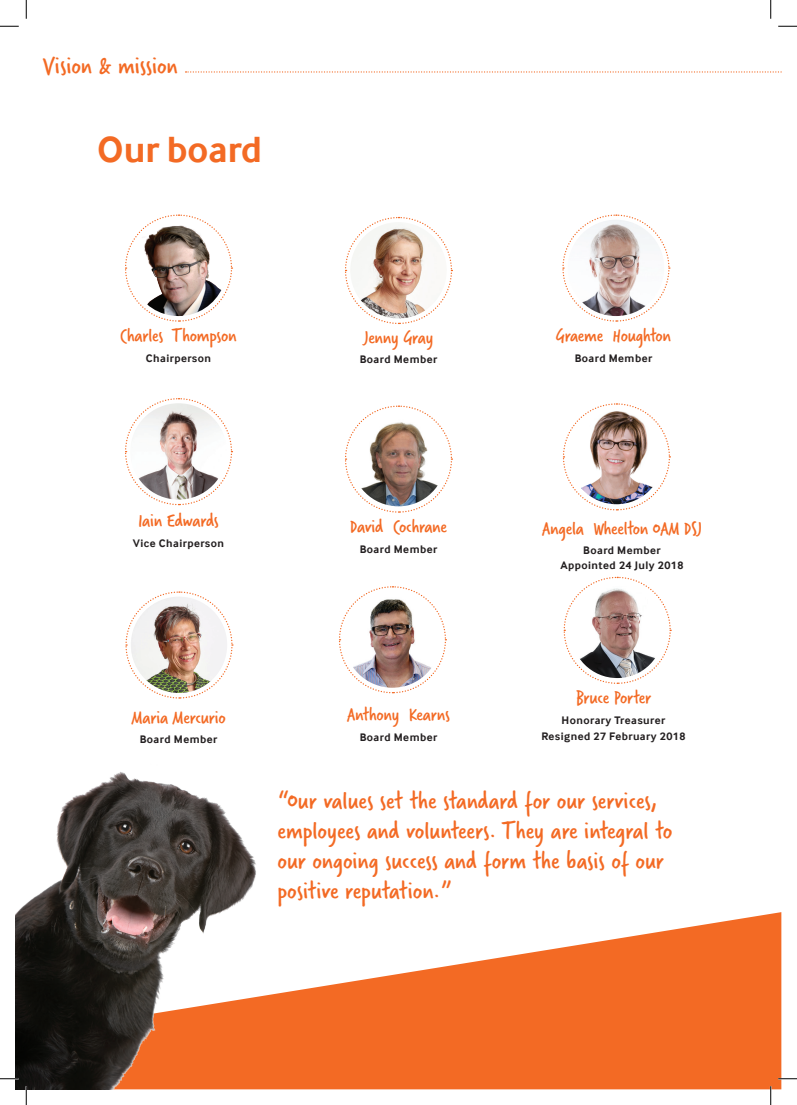
<style>
.page{position:relative;width:797px;height:1105px;background:#fff}
.page>*{position:absolute;margin:0;border:0;box-sizing:border-box;transform-origin:0 0}
.t1{font:700 37.5px "Inter Face";color:#f36a24}
.t2{font:26.25px/30px "Verveine";color:#f36a24}
.t3{font:20px "Verveine";letter-spacing:-.01em;color:#f36a24}
.t4{font:700 11.25px/16.2px "Inter Face";letter-spacing:.04em;color:#231f20;text-align:center}
</style>
<div class="page">
<svg style="left:282px;top:920px;width:499px;height:169px;fill:#f36a24"></svg>
<div style="left:733px;top:912px;width:48px;height:107px;background:#f36a24"></div>
<svg style="left:185px;top:71px;width:596px;height:2px"></svg>
<svg style="left:345px;top:405px;width:108px;height:108px"></svg>
<img style="left:125px;top:214px;width:108px;height:108px">
<svg style="left:125px;top:398px;width:108px;height:108px"></svg>
<img style="left:345px;top:216px;width:108px;height:109px">
<img style="left:339px;top:586px;width:108px;height:108px">
<svg style="left:562px;top:214px;width:108px;height:108px"></svg>
<img style="left:125px;top:591px;width:108px;height:108px">
<svg style="left:350px;top:411px;width:96px;height:96px"></svg>
<img style="left:351px;top:412px;width:95px;height:94px;border-radius:47px">
<img style="left:16px;top:772px;width:266px;height:317px">
<svg style="left:563px;top:576px;width:108px;height:108px"></svg>
<img style="left:571px;top:586px;width:92px;height:92px;border-radius:46px">
<svg style="left:562px;top:403px;width:108px;height:108px"></svg>
<img style="left:569px;top:411px;width:94px;height:93px;border-radius:47px">
<svg style="left:0;top:25px;width:19px;height:2px"></svg>
<svg style="left:778px;top:25px;width:19px;height:2px"></svg>
<svg style="left:0;top:1078px;width:19px;height:1px"></svg>
<svg style="left:778px;top:1078px;width:19px;height:1px"></svg>
<svg style="left:25px;top:0;width:2px;height:19px"></svg>
<svg style="left:25px;top:1086px;width:2px;height:19px"></svg>
<svg style="left:770px;top:0;width:1px;height:19px"></svg>
<svg style="left:770px;top:1086px;width:1px;height:19px"></svg>
<h2 class="t2" style="left:42px;top:51px;width:137px">Vision &amp; mission</h2>
<h1 class="t1" style="left:97px;top:128px;width:166px">Our board</h1>
<h3 class="t3" style="left:120px;top:322px;width:118px">Charles Thompson</h3>
<p class="t4" style="left:146px;top:351px;width:67px">Chairperson</p>
<h3 class="t3" style="left:363px;top:323px;width:71px">Jenny Gray</h3>
<p class="t4" style="left:360px;top:352px;width:79px">Board Member</p>
<h3 class="t3" style="left:556px;top:322px;width:117px">Graeme Houghton</h3>
<p class="t4" style="left:574px;top:351px;width:79px">Board Member</p>
<h3 class="t3" style="left:138px;top:507px;width:82px">Iain Edwards</h3>
<p class="t4" style="left:133px;top:536px;width:93px">Vice Chairperson</p>
<h3 class="t3" style="left:131px;top:703px;width:96px">Maria Mercurio</h3>
<p class="t4" style="left:140px;top:732px;width:79px">Board Member</p>
<h3 class="t3" style="left:350px;top:513px;width:99px">David Cochrane</h3>
<p class="t4" style="left:360px;top:542px;width:79px">Board Member</p>
<h3 class="t3" style="left:347px;top:701px;width:104px">Anthony Kearns</h3>
<p class="t4" style="left:360px;top:730px;width:79px">Board Member</p>
<h3 class="t3" style="left:542px;top:514px;width:161px">Angela Wheelton OAM DSJ</h3>
<p class="t4" style="left:560px;top:544px;width:125px;line-height:14.4px">Board Member<br>Appointed 24 July 2018</p>
<h3 class="t3" style="left:575px;top:684px;width:77px">Bruce Porter</h3>
<p class="t4" style="left:541px;top:713px;width:146px">Honorary Treasurer<br>Resigned 27 February 2018</p>
<h2 class="t2" style="left:277px;top:785px;width:396px">“Our values set the standard for our services, employees and volunteers. They are integral to our ongoing success and form the basis of our positive reputation.”</h2>
</div>
